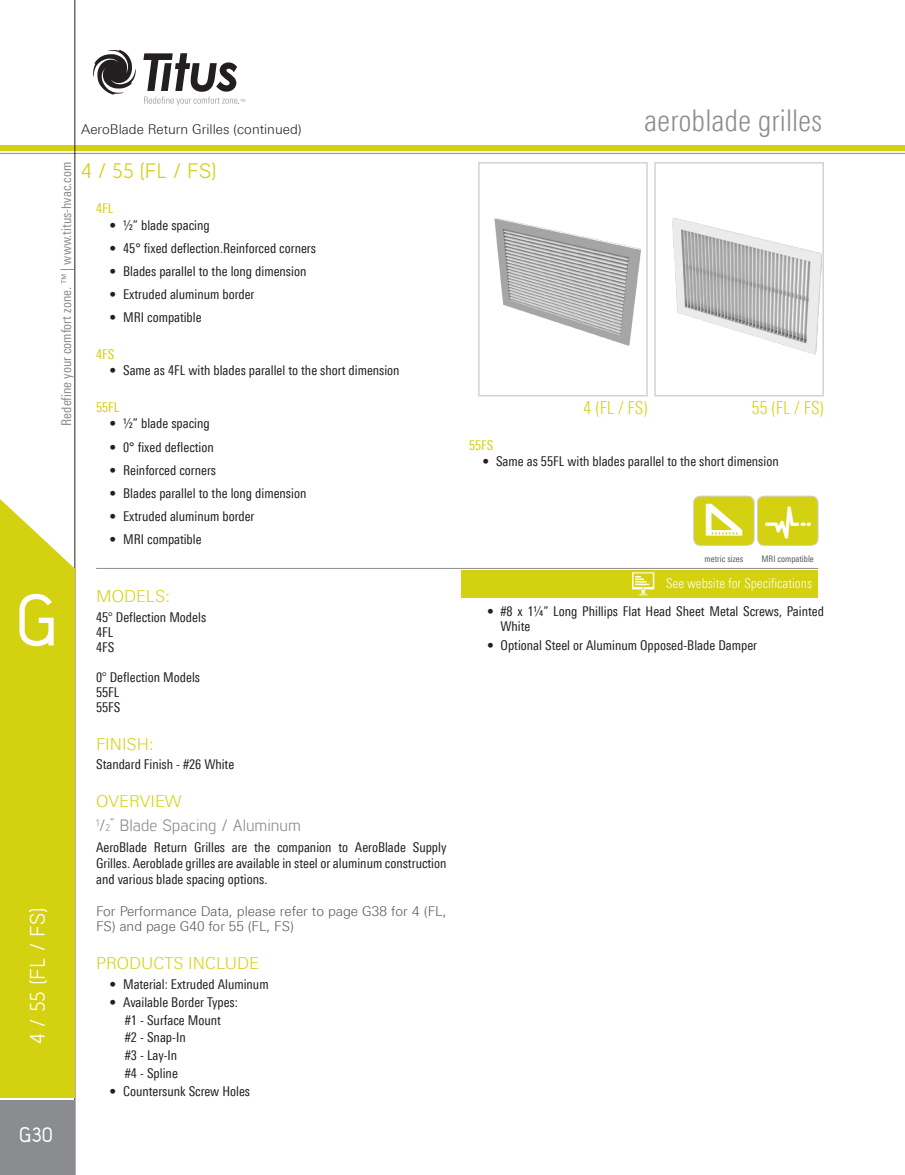
<style>
.page{position:relative;width:905px;height:1175px;background:#fff}
.page>*{position:absolute;margin:0;border:0;box-sizing:border-box;transform-origin:0 0}
.t1{font:500 72px "Lintel";color:#fff}
.t2{font:300 condensed 30px "LT Univers";color:#8a8c8f}
.catalog_title_-_prod{font:21px "Lintel";color:#d4d110}
.catalog_model_-_left{font:21px "Lintel";color:#fff}
.t3{font:500 21px "Lintel";color:#fff}
.model_name_-_2017{font:300 condensed 18px "LT Univers";color:#d4d110}
.Titus_heading_3_2017{font:300 16.5px "LT Univers Basic";color:#d4d110}
.catalog_-_overview_s{font:16.5px "Lintel";color:#8a8c8f}
.Paragraph{font:condensed 13.5px/16.2px "LT Univers";color:#231f20;text-align:justify}
.Paragraph-2{font:300 13.5px/15px "LT Univers Basic";color:#57585a}
.t4{font:condensed 13.5px "LT Univers";color:#8a8c8f}
.List_Bullet{font:condensed 13.5px "LT Univers";color:#231f20}
.figure_text_2017{font:300 13.5px "LT Univers Basic";color:#231f20}
.catalog_web_specific{font:300 condensed 13.5px "LT Univers";color:#fff}
.Paragraph_Bold{font:condensed 13.5px "LT Univers";color:#d4d110}
.Icons_2017{font:condensed 9px "LT Univers";color:#57585a}
.s1{font-family:"Commercial Pi BT";font-stretch:normal}
.s2{font-size:9.75px}
</style>
<div class="page">
<hr style="left:0;top:153px;width:904px;height:1px;background:#8a8c8f">
<div style="left:0;top:146px;width:904px;height:5px;background:#d4d110"></div>
<svg style="left:93px;top:50px;width:43px;height:45px"></svg>
<svg style="left:143px;top:53px;width:102px;height:52px"></svg>
<hr style="left:75px;top:0;width:1px;height:1174px;background:#231f20">
<div style="left:0;top:1100px;width:75px;height:74px;background:#8a8c8f"></div>
<div style="left:0;top:568px;width:75px;height:529px;background:#d4d110"></div>
<svg style="left:0;top:492px;width:75px;height:76px"></svg>
<div style="left:757px;top:496px;width:61px;height:49px;background:#d4d110;border-radius:7px"></div>
<img style="left:765px;top:506px;width:46px;height:33px">
<div style="left:757px;top:496px;width:61px;height:50px;border:1px solid #d1d2d4;border-radius:7px"></div>
<hr style="left:96px;top:568px;width:722px;height:1px;background:#8a8c8f">
<div style="left:693px;top:496px;width:61px;height:49px;background:#d4d110;border-radius:7px"></div>
<img style="left:705px;top:503px;width:38px;height:33px">
<div style="left:693px;top:496px;width:61px;height:50px;border:1px solid #d1d2d4;border-radius:7px"></div>
<div style="left:461px;top:570px;width:357px;height:28px;background:#d4d110"></div>
<img style="left:632px;top:572px;width:23px;height:24px">
<img style="left:494px;top:218px;width:147px;height:128px">
<div style="left:478px;top:162px;width:169px;height:234px;border:2px solid #d1d2d4"></div>
<img style="left:672px;top:217px;width:149px;height:138px">
<div style="left:654px;top:162px;width:170px;height:234px;border:2px solid #d1d2d4"></div>
<p class="figure_text_2017" style="left:81px;top:121px;width:222px">AeroBlade Return Grilles (continued)</p>
<p class="catalog_title_-_prod" style="left:81px;top:156px;width:136px">4 / 55 (FL / FS)</p>
<p class="t4" style="left:58px;top:426px;width:265px;rotate:-90deg">Redefine your comfort zone. ™ | www.titus-hvac.com</p>
<p class="Paragraph_Bold" style="left:96px;top:201px;width:19px">4FL</p>
<p class="Paragraph" style="left:110px;top:217px;width:102px">• ½” blade spacing</p>
<p class="Paragraph" style="left:110px;top:240px;width:208px">• 45° fixed deflection.Reinforced corners</p>
<p class="Paragraph" style="left:110px;top:263px;width:198px">• Blades parallel to the long dimension</p>
<p class="Paragraph" style="left:110px;top:286px;width:146px">• Extruded aluminum border</p>
<p class="Paragraph" style="left:110px;top:309px;width:93px">• MRI compatible</p>
<p class="Paragraph_Bold" style="left:96px;top:346px;width:20px">4FS</p>
<p class="Paragraph" style="left:110px;top:362px;width:291px">• Same as 4FL with blades parallel to the short dimension</p>
<p class="Paragraph_Bold" style="left:96px;top:399px;width:25px">55FL</p>
<p class="Paragraph" style="left:110px;top:415px;width:102px">• ½” blade spacing</p>
<p class="Paragraph" style="left:110px;top:438px;width:106px">• 0° fixed deflection</p>
<p class="Paragraph" style="left:110px;top:461px;width:108px">• Reinforced corners</p>
<p class="Paragraph" style="left:110px;top:485px;width:198px">• Blades parallel to the long dimension</p>
<p class="Paragraph" style="left:110px;top:508px;width:146px">• Extruded aluminum border</p>
<p class="Paragraph" style="left:110px;top:531px;width:93px">• MRI compatible</p>
<h1 class="t1" style="left:16px;top:573px;width:43px">G</h1>
<p class="catalog_model_-_left" style="left:23px;top:1043px;width:137px;rotate:-90deg">4 / 55 (FL / FS)</p>
<h3 class="t3" style="left:19px;top:1121px;width:35px">G30</h3>
<p class="Titus_heading_3_2017" style="left:96px;top:586px;width:75px">MODELS:</p>
<p class="Paragraph" style="left:96px;top:609px;width:111px">45<span class="s1">B</span> Deflection Models</p>
<p class="Paragraph" style="left:96px;top:624px;width:19px">4FL</p>
<p class="Paragraph" style="left:96px;top:639px;width:20px">4FS</p>
<p class="Paragraph" style="left:96px;top:669px;width:105px">0<span class="s1">B</span> Deflection Models</p>
<p class="Paragraph" style="left:96px;top:684px;width:25px">55FL</p>
<p class="Paragraph" style="left:96px;top:699px;width:26px">55FS</p>
<p class="Titus_heading_3_2017" style="left:96px;top:734px;width:59px">FINISH:</p>
<p class="Paragraph" style="left:96px;top:756px;width:140px">Standard Finish - #26 White</p>
<p class="Titus_heading_3_2017" style="left:96px;top:791px;width:87px">OVERVIEW</p>
<p class="catalog_-_overview_s" style="left:96px;top:814px;width:206px"><sup>1</sup>/<span class="s2">2</span>” Blade Spacing / Aluminum</p>
<p class="Paragraph" style="left:96px;top:839px;width:352px">AeroBlade Return Grilles are the companion to AeroBlade Supply Grilles. Aeroblade grilles are available in steel or aluminum construction and various blade spacing options.</p>
<p class="Paragraph-2" style="left:96px;top:903px;width:352px">For Performance Data, please refer to page G38 for 4 (FL,<br>FS) and page G40 for 55 (FL, FS)</p>
<p class="Titus_heading_3_2017" style="left:96px;top:952px;width:164px">PRODUCTS INCLUDE</p>
<p class="Paragraph" style="left:110px;top:976px;width:160px">• Material: Extruded Aluminum</p>
<p class="Paragraph" style="left:110px;top:994px;width:130px">• Available Border Types:</p>
<p class="List_Bullet" style="left:125px;top:1012px;width:98px">#1 - Surface Mount</p>
<p class="List_Bullet" style="left:125px;top:1029px;width:62px">#2 - Snap-In</p>
<p class="List_Bullet" style="left:125px;top:1047px;width:54px">#3 - Lay-In</p>
<p class="List_Bullet" style="left:125px;top:1065px;width:54px">#4 - Spline</p>
<p class="Paragraph" style="left:110px;top:1082px;width:142px">• Countersunk Screw Holes</p>
<h2 class="t2" style="left:644px;top:103px;width:180px">aeroblade grilles</h2>
<p class="model_name_-_2017" style="left:583px;top:397px;width:66px">4 (FL / FS)</p>
<p class="model_name_-_2017" style="left:752px;top:397px;width:74px">55 (FL / FS)</p>
<p class="Paragraph_Bold" style="left:469px;top:437px;width:26px">55FS</p>
<p class="Paragraph" style="left:482px;top:453px;width:298px">• Same as 55FL with blades parallel to the short dimension</p>
<p class="Icons_2017" style="left:704px;top:553px;width:40px">metric sizes</p>
<p class="Icons_2017" style="left:761px;top:553px;width:54px">MRI compatible</p>
<p class="catalog_web_specific" style="left:666px;top:575px;width:147px">See website for Specifications</p>
<p class="Paragraph" style="left:500px;top:603px;width:325px;line-height:15px;text-indent:-14px">• #8 x 1¼” Long Phillips Flat Head Sheet Metal Screws, Painted<br>White</p>
<p class="Paragraph" style="left:487px;top:637px;width:271px">• Optional Steel or Aluminum Opposed-Blade Damper</p>
</div>
